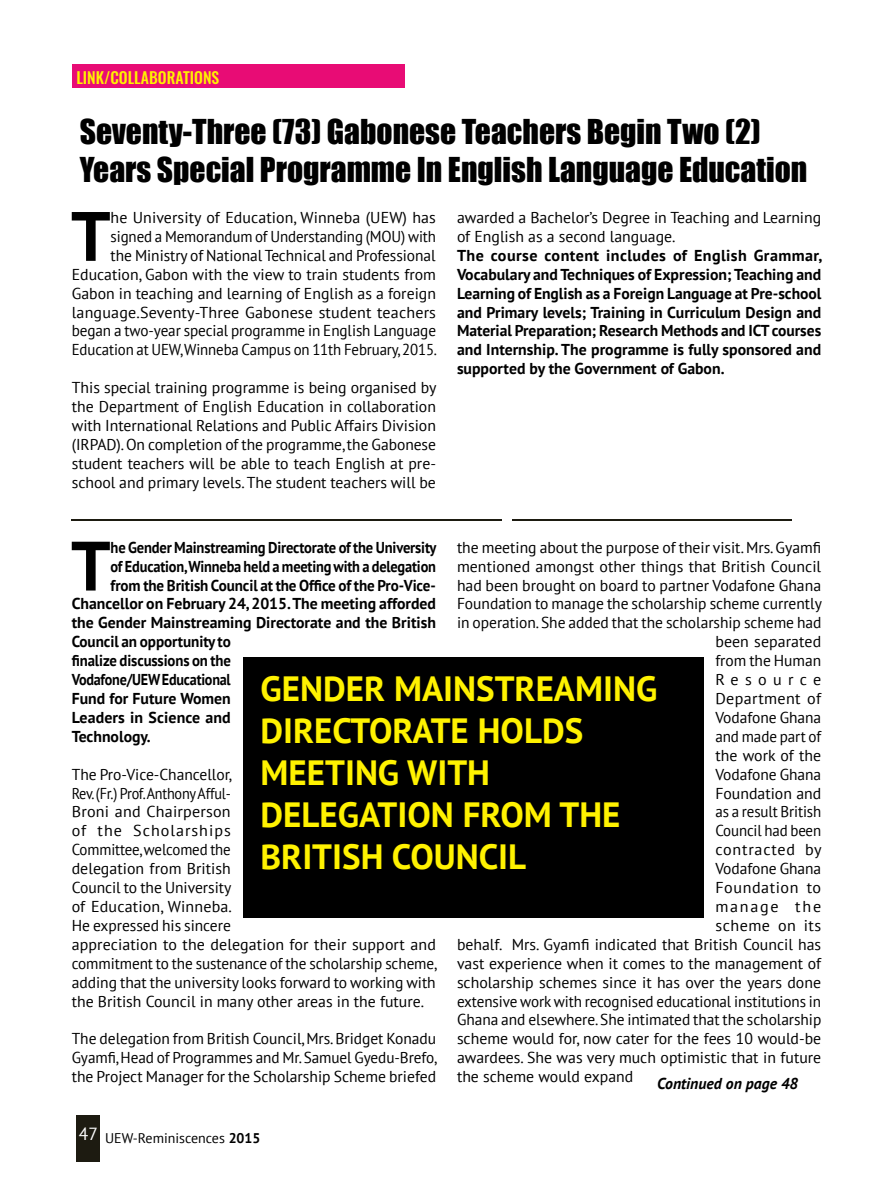
<style>
.page{position:relative;width:893px;height:1191px;background:#fff}
.page>*{position:absolute;margin:0;border:0;box-sizing:border-box;transform-origin:0 0}
.t1{font:700 69.83px "PT Sans";color:#000}
.t2{font:700 35px/42px "PT Sans";color:#fff200}
.t3{font:31.5px/37.8px "Impact";color:#000}
.t4{font:15.75px/18.9px "PT Sans";color:#000}
.t5{font:700 15.75px/18.9px "PT Sans";letter-spacing:-.005em;color:#000;text-align:justify}
.t6{font:700 15.75px "PT Sans";letter-spacing:-.005em;color:#000;scale:.96 1}
.t7{font:15.75px "PT Sans";color:#000;scale:.96 1}
.t8{font:700 15.75px "PT Sans";letter-spacing:-.005em;color:#000;scale:.93 1}
.t9{font:700 15.75px "PT Sans";letter-spacing:-.005em;color:#000;scale:.91 1}
.t10{font:700 15.75px "PT Sans";letter-spacing:-.005em;color:#000;scale:.94 1}
.t11{font:700 15.75px "PT Sans";letter-spacing:-.005em;color:#000;scale:.9 1}
.t12{font:500 15.75px "Oswald";color:#fff200}
.t13{font:italic 700 15.75px "PT Sans";color:#000}
.t14{font:15.75px "PT Sans";color:#000;scale:.95 1}
.t15{font:15.75px "PT Sans";color:#000;scale:.94 1}
.t16{font:15.75px "PT Sans";letter-spacing:.02em;color:#000}
.t17{font:15.75px "PT Sans";letter-spacing:.05em;color:#000}
.t18{font:15.75px "PT Sans";letter-spacing:.035em;color:#000}
.t19{font:15.75px "PT Sans";letter-spacing:.03em;color:#000}
.t20{font:15.75px "PT Sans";letter-spacing:.11em;color:#000}
.t21{font:15.75px "PT Sans";letter-spacing:.395em;color:#000}
.t22{font:14px "PT Sans";color:#000}
.s1{font-weight:700}
</style>
<div class="page">
<div style="left:76px;top:1115px;width:24px;height:46px;background:#1d1b11"></div>
<div style="left:72px;top:64px;width:332px;height:23px;background:#e80c75"></div>
<hr style="left:72px;top:519px;width:430px;height:1px;background:#1d1b11">
<hr style="left:512px;top:519px;width:280px;height:1px;background:#1d1b11">
<div style="left:243px;top:657px;width:460px;height:260px;background:#000"></div>
<p class="t12" style="left:76px;top:66px;width:144px">LINK/COLLABORATIONS</p>
<h3 class="t3" style="left:80px;top:112px;width:729px">Seventy-Three (73) Gabonese Teachers Begin Two (2)<br>Years Special Programme In English Language Education</h3>
<h1 class="t1" style="left:71px;top:190px;width:41px">T</h1>
<p class="t4" style="left:72px;top:208px;width:367px;text-align:right">he University of Education, Winneba (UEW) has signed a Memorandum of Understanding (MOU) with<br>the Ministry of National Technical and Professional Education, Gabon with the view to train students from Gabon in teaching and learning of English as a foreign language.Seventy-Three Gabonese student teachers began a two-year special programme in English Language Education at UEW, Winneba Campus on 11th February, 2015.</p>
<p class="t4" style="left:72px;top:378px;width:366px;text-align:justify">This special training programme is being organised by the Department of English Education in collaboration with International Relations and Public Affairs Division (IRPAD). On completion of the programme, the Gabonese student teachers will be able to teach English at pre&shy;school and primary levels. The student teachers will be</p>
<p class="t4" style="left:457px;top:208px;width:366px">awarded a Bachelor’s Degree in Teaching and Learning of English as a second language.</p>
<p class="t5" style="left:457px;top:245px;width:367px">The course content includes of English Grammar, Vocabulary and Techniques of Expression; Teaching and Learning of English as a Foreign Language at Pre-school and Primary levels; Training in Curriculum Design and Material Preparation; Research Methods and ICT courses and Internship. The programme is fully sponsored and supported by the Government of Gabon.</p>
<p class="t4" style="left:457px;top:537px;width:366px">the meeting about the purpose of their visit. Mrs. Gyamfi</p>
<p class="t4" style="left:457px;top:556px;width:366px">mentioned amongst other things that British Council</p>
<p class="t4" style="left:457px;top:575px;width:366px">had been brought on board to partner Vodafone Ghana</p>
<p class="t4" style="left:457px;top:594px;width:366px">Foundation to manage the scholarship scheme currently</p>
<p class="t4" style="left:457px;top:613px;width:366px">in operation. She added that the scholarship scheme had</p>
<p class="t4" style="left:715px;top:632px;width:107px">been separated</p>
<p class="t4" style="left:715px;top:651px;width:107px">from the Human</p>
<p class="t21" style="left:715px;top:669px;width:107px">Resource</p>
<p class="t16" style="left:715px;top:688px;width:107px">Department of</p>
<p class="t4" style="left:715px;top:707px;width:107px">Vodafone Ghana</p>
<p class="t7" style="left:715px;top:726px;width:112px">and made part of</p>
<p class="t4" style="left:715px;top:745px;width:107px">the work of the</p>
<p class="t4" style="left:715px;top:764px;width:107px">Vodafone Ghana</p>
<p class="t4" style="left:715px;top:783px;width:107px">Foundation and</p>
<p class="t14" style="left:715px;top:801px;width:113px">as a result British</p>
<p class="t15" style="left:715px;top:820px;width:114px">Council had been</p>
<p class="t17" style="left:715px;top:839px;width:108px">contracted by</p>
<p class="t4" style="left:715px;top:858px;width:107px">Vodafone Ghana</p>
<p class="t18" style="left:715px;top:877px;width:107px">Foundation to</p>
<p class="t20" style="left:715px;top:896px;width:107px">manage the</p>
<p class="t19" style="left:715px;top:915px;width:107px">scheme on its</p>
<p class="t4" style="left:457px;top:934px;width:366px">behalf. Mrs. Gyamfi indicated that British Council has</p>
<p class="t4" style="left:457px;top:953px;width:366px">vast experience when it comes to the management of</p>
<p class="t4" style="left:457px;top:972px;width:366px">scholarship schemes since it has over the years done</p>
<p class="t7" style="left:457px;top:990px;width:381px">extensive work with recognised educational institutions in</p>
<p class="t4" style="left:457px;top:1010px;width:366px">Ghana and elsewhere. She intimated that the scholarship</p>
<p class="t4" style="left:457px;top:1029px;width:366px">scheme would for, now cater for the fees 10 would-be</p>
<p class="t4" style="left:457px;top:1047px;width:366px">awardees. She was very much optimistic that in future</p>
<p class="t4" style="left:457px;top:1066px;width:178px">the scheme would expand</p>
<h1 class="t1" style="left:71px;top:519px;width:41px">T</h1>
<p class="t8" style="left:111px;top:537px;width:352px">he Gender Mainstreaming Directorate of the University</p>
<p class="t9" style="left:111px;top:555px;width:359px">of Education, Winneba held a meeting with a delegation</p>
<p class="t6" style="left:111px;top:574px;width:340px">from the British Council at the Office of the Pro-Vice-</p>
<p class="t5" style="left:72px;top:594px;width:366px">Chancellor on February 24, 2015. The meeting afforded</p>
<p class="t5" style="left:72px;top:613px;width:366px">the Gender Mainstreaming Directorate and the British</p>
<p class="t6" style="left:72px;top:631px;width:167px">Council an opportunity to</p>
<p class="t10" style="left:72px;top:650px;width:171px">finalize discussions on the</p>
<p class="t11" style="left:72px;top:669px;width:178px">Vodafone/UEW Educational</p>
<p class="t5" style="left:72px;top:688px;width:161px">Fund for Future Women</p>
<p class="t5" style="left:72px;top:707px;width:161px">Leaders in Science and</p>
<p class="t5" style="left:72px;top:726px;width:81px">Technology.</p>
<p class="t4" style="left:72px;top:764px;width:367px">The Pro-Vice-Chancellor,<br>Rev. (Fr.) Prof.Anthony Afful-<br>Broni and Chairperson<br>of the Scholarships<br>Committee, welcomed the<br>delegation from British<br>Council to the University<br>of Education, Winneba.<br>He expressed his sincere<br>appreciation to the delegation for their support and commitment to the sustenance of the scholarship scheme, adding that the university looks forward to working with the British Council in many other areas in the future.</p>
<p class="t4" style="left:72px;top:1029px;width:367px;text-align:justify">The delegation from British Council, Mrs. Bridget Konadu Gyamfi, Head of Programmes and Mr. Samuel Gyedu-Brefo, the Project Manager for the Scholarship Scheme briefed</p>
<h2 class="t2" style="left:261px;top:667px;width:398px">GENDER MAINSTREAMING<br>DIRECTORATE HOLDS<br>MEETING WITH<br>DELEGATION FROM THE<br>BRITISH COUNCIL</h2>
<p class="t13" style="left:657px;top:1072px;width:142px">Continued on page 48</p>
<p class="t22" style="left:79px;top:1129px;width:183px"><sup>47</sup> UEW-Reminiscences <span class="s1">2015</span></p>
</div>
